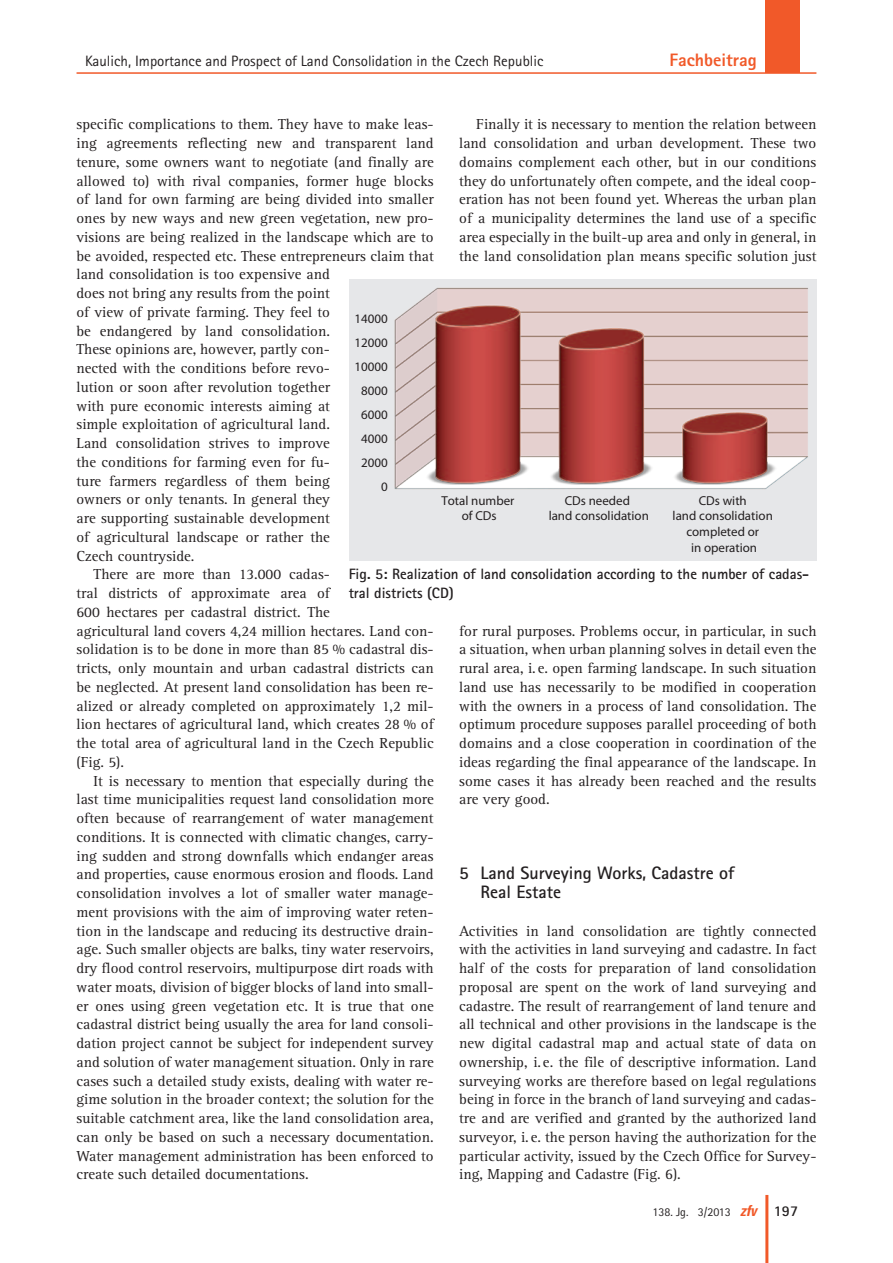
<style>
.page{position:relative;width:893px;height:1263px;background:#fff}
.page>*{position:absolute;margin:0;border:0;box-sizing:border-box;transform-origin:0 0}
._11_titel_1{font:700 18px/18.8px "Rotis Sans Serif";color:#231f20}
.t1{font:800 18px "Rotis Sans Serif";color:#f15929}
._01_normal{font:15px/18.8px "Rotis Serif";color:#231f20;text-align:justify}
._01_normal_oEZ_AA{font:15px/18.8px "Rotis Serif";color:#231f20;text-align:justify}
._05_abb{font:700 15px/18.8px "Rotis Sans Serif";color:#231f20}
.t2{font:15px "Rotis Sans Serif";color:#231f20}
.t3{font:12.9px/15.6px "Myriad Pro";color:#231f20;text-align:center}
.t4{font:12px "Rotis Sans Serif";color:#231f20}
.s1{font-family:"Univers";font-weight:700;font-style:italic;font-stretch:condensed;font-size:15px;color:#f15929}
.s2{font-weight:700;font-size:15px}
</style>
<div class="page">
<div style="left:765px;top:0;width:34px;height:72px;background:#f15929"></div>
<hr style="left:77px;top:72px;width:739px;height:2px;background:#f15929">
<hr style="left:765px;top:1195px;width:3px;height:68px;background:#f15929">
<div style="left:349px;top:279px;width:467px;height:282px;background:#e6e7e9"></div>
<img style="left:394px;top:287px;width:414px;height:203px">
<p class="t2" style="left:85px;top:52px;width:460px">Kaulich, Importance and Prospect of Land Consolidation in the Czech Republic</p>
<p class="t1" style="left:670px;top:48px;width:89px">Fachbeitrag</p>
<p class="_01_normal" style="left:77px;top:115px;width:359px;text-align:left">specific complications to them. They have to make leas&shy;ing agreements reflecting new and transparent land tenure, some owners want to negotiate (and finally are allowed to) with rival companies, former huge blocks of land for own farming are being divided into smaller ones by new ways and new green vegetation, new pro&shy;visions are being realized in the landscape which are to be avoided, respected etc. These entrepreneurs claim that land consolidation is too expensive and<br>does not bring any results from the point<br>of view of private farming. They feel to<br>be endangered by land consolidation.<br>These opinions are, however, partly con-<br>nected with the conditions before revo-<br>lution or soon after revolution together<br>with pure economic interests aiming at<br>simple exploitation of agricultural land.<br>Land consolidation strives to improve<br>the conditions for farming even for fu-<br>ture farmers regardless of them being<br>owners or only tenants. In general they<br>are supporting sustainable development<br>of agricultural landscape or rather the<br>Czech countryside.</p>
<p class="_01_normal" style="left:77px;top:565px;width:359px;text-align:left;text-indent:17px">There are more than 13.000 cadas-<br>tral districts of approximate area of<br>600 hectares per cadastral district. The<br>agricultural land covers 4,24 million hectares. Land con&shy;solidation is to be done in more than 85 % cadastral dis&shy;tricts, only mountain and urban cadastral districts can be neglected. At present land consolidation has been re&shy;alized or already completed on approximately 1,2 mil&shy;lion hectares of agricultural land, which creates 28 % of the total area of agricultural land in the Czech Republic (Fig. 5).</p>
<p class="_01_normal" style="left:77px;top:772px;width:359px;text-indent:17px">It is necessary to mention that especially during the last time municipalities request land consolidation more often because of rearrangement of water management conditions. It is connected with climatic changes, carry&shy;ing sudden and strong downfalls which endanger areas and properties, cause enormous erosion and floods. Land consolidation involves a lot of smaller water manage&shy;ment provisions with the aim of improving water reten&shy;tion in the landscape and reducing its destructive drain&shy;age. Such smaller objects are balks, tiny water reservoirs, dry flood control reservoirs, multipurpose dirt roads with water moats, division of bigger blocks of land into small&shy;er ones using green vegetation etc. It is true that one cadastral district being usually the area for land consoli&shy;dation project cannot be subject for independent survey and solution of water management situation. Only in rare cases such a detailed study exists, dealing with water re&shy;gime solution in the broader context; the solution for the suitable catchment area, like the land consolidation area, can only be based on such a necessary documentation.<br>Water management administration has been enforced to create such detailed documentations.</p>
<p class="_01_normal" style="left:459px;top:115px;width:359px;text-indent:17px">Finally it is necessary to mention the relation between land consolidation and urban development. These two domains complement each other, but in our conditions they do unfortunately often compete, and the ideal coop&shy;eration has not been found yet. Whereas the urban plan of a municipality determines the land use of a specific area especially in the built-up area and only in general, in the land consolidation plan means specific solution just</p>
<p class="t3" style="left:354px;top:311px;width:35px">14000</p>
<p class="t3" style="left:354px;top:335px;width:35px">12000</p>
<p class="t3" style="left:354px;top:359px;width:35px">10000</p>
<p class="t3" style="left:361px;top:383px;width:28px">8000</p>
<p class="t3" style="left:361px;top:407px;width:28px">6000</p>
<p class="t3" style="left:361px;top:431px;width:28px">4000</p>
<p class="t3" style="left:361px;top:455px;width:28px">2000</p>
<p class="t3" style="left:381px;top:479px;width:8px">0</p>
<p class="t3" style="left:441px;top:493px;width:75px">Total number of CDs</p>
<p class="t3" style="left:549px;top:493px;width:102px">CDs needed<br>land consolidation</p>
<p class="t3" style="left:673px;top:493px;width:102px">CDs with<br>land consolidation completed or<br>in operation</p>
<p class="_05_abb" style="left:349px;top:565px;width:462px">Fig. 5: Realization of land consolidation according to the number of cadas&shy;tral districts (CD)</p>
<p class="_01_normal" style="left:459px;top:622px;width:359px">for rural purposes. Problems occur, in particular, in such a situation, when urban planning solves in detail even the rural area, i. e. open farming landscape. In such situation land use has necessarily to be modified in cooperation with the owners in a process of land consolidation. The optimum procedure supposes parallel proceeding of both domains and a close cooperation in coordination of the ideas regarding the final appearance of the landscape. In some cases it has already been reached and the results are very good.</p>
<p class="_11_titel_1" style="left:480px;top:864px;width:255px;text-indent:-21px">5 Land Surveying Works, Cadastre of<br>Real Estate</p>
<p class="_01_normal_oEZ_AA" style="left:459px;top:922px;width:359px">Activities in land consolidation are tightly connected with the activities in land surveying and cadastre. In fact half of the costs for preparation of land consolidation proposal are spent on the work of land surveying and cadastre. The result of rearrangement of land tenure and all technical and other provisions in the landscape is the new digital cadastral map and actual state of data on ownership, i. e. the file of descriptive information. Land surveying works are therefore based on legal regulations being in force in the branch of land surveying and cadas&shy;tre and are verified and granted by the authorized land surveyor, i. e. the person having the authorization for the particular activity, issued by the Czech Office for Survey&shy;ing, Mapping and Cadastre (Fig. 6).</p>
<p class="t4" style="left:652px;top:1205px;width:147px">138. Jg. 3/2013 <span class="s1">zfv</span> <span class="s2">197</span></p>
</div>
